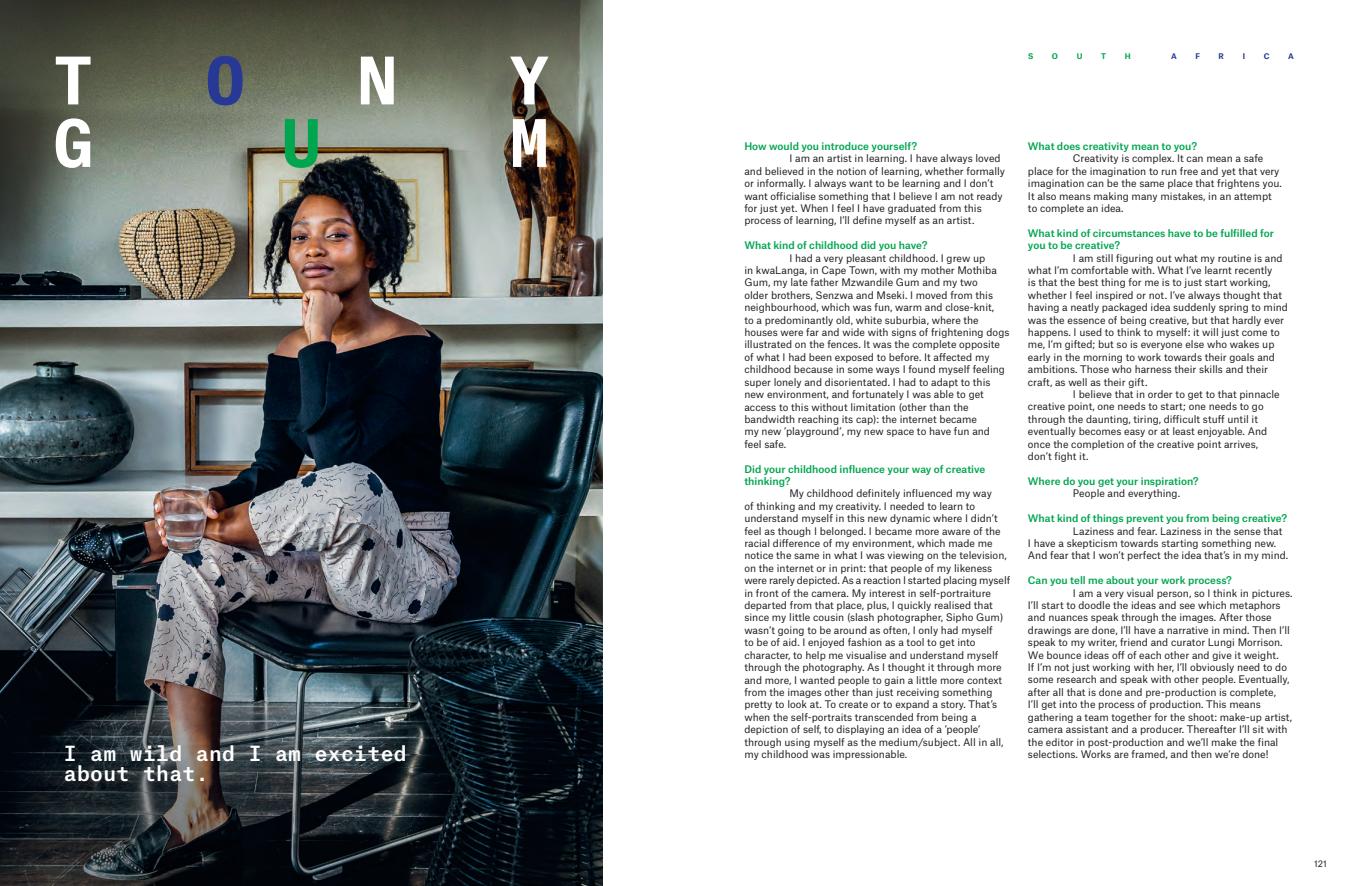
<style>
.page{position:relative;width:1347px;height:886px;background:#fff}
.page>*{position:absolute;margin:0;border:0;box-sizing:border-box;transform-origin:0 0}
.t1{font:700 62.5px "Atlas Typewriter";color:#fff}
.t2{font:700 62.5px "Atlas Typewriter";color:#273895}
.t3{font:700 62.5px "Atlas Typewriter";color:#00a54f}
.t4{font:500 20px "Atlas Typewriter";letter-spacing:.02em;color:#fff}
.t5{font:10px/12.4px "Atlas Grotesk";color:#231f20}
.t6{font:500 10px/12.4px "Atlas Grotesk";color:#00a54f}
.t7{font:8.75px "Atlas Grotesk";color:#231f20}
.t8{font:700 7.5px "Atlas Grotesk";color:#273895}
.t9{font:700 7.5px "Atlas Grotesk";color:#00a54f}
</style>
<div class="page">
<img style="left:0;top:0;width:602px;height:886px">
<p class="t1" style="left:53px;top:30px;width:41px">T</p>
<p class="t2" style="left:205px;top:30px;width:41px">O</p>
<p class="t1" style="left:357px;top:30px;width:41px">N</p>
<p class="t1" style="left:509px;top:30px;width:41px">Y</p>
<p class="t1" style="left:53px;top:92px;width:42px">G</p>
<p class="t3" style="left:281px;top:92px;width:42px">U</p>
<p class="t1" style="left:509px;top:92px;width:41px">M</p>
<p class="t4" style="left:64px;top:737px;width:344px">I am wild and I am excited</p>
<p class="t4" style="left:64px;top:757px;width:146px">about that.</p>
<p class="t9" style="left:1028px;top:50px;width:7px">S</p>
<p class="t9" style="left:1052px;top:50px;width:8px">O</p>
<p class="t9" style="left:1076px;top:50px;width:7px">U</p>
<p class="t9" style="left:1101px;top:50px;width:6px">T</p>
<p class="t9" style="left:1124px;top:50px;width:7px">H</p>
<p class="t8" style="left:1171px;top:50px;width:7px">A</p>
<p class="t8" style="left:1195px;top:50px;width:6px">F</p>
<p class="t8" style="left:1218px;top:50px;width:7px">R</p>
<p class="t8" style="left:1242px;top:50px;width:4px">I</p>
<p class="t8" style="left:1263px;top:50px;width:7px">C</p>
<p class="t8" style="left:1288px;top:50px;width:7px">A</p>
<p class="t6" style="left:744px;top:139px;width:174px">How would you introduce yourself?</p>
<p class="t5" style="left:744px;top:151px;width:262px;text-indent:45px">I am an artist in learning. I have always loved and believed in the notion of learning, whether formally or informally. I always want to be learning and I don’t want officialise something that I believe I am not ready for just yet. When I feel I have graduated from this</p>
<p class="t5" style="left:744px;top:213px;width:232px">process of learning, I’ll define myself as an artist.</p>
<p class="t6" style="left:744px;top:238px;width:185px">What kind of childhood did you have?</p>
<p class="t5" style="left:744px;top:250px;width:254px;text-indent:45px">I had a very pleasant childhood. I grew up<br>in kwaLanga, in Cape Town, with my mother Mothiba<br>Gum, my late father Mzwandile Gum and my two</p>
<p class="t5" style="left:744px;top:288px;width:251px">older brothers, Senzwa and Mseki. I moved from this neighbourhood, which was fun, warm and close-knit,</p>
<p class="t5" style="left:744px;top:312px;width:266px">to a predominantly old, white suburbia, where the houses were far and wide with signs of frightening dogs illustrated on the fences. It was the complete opposite of what I had been exposed to before. It affected my childhood because in some ways I found myself feeling super lonely and disorientated. I had to adapt to this new environment, and fortunately I was able to get</p>
<p class="t5" style="left:744px;top:399px;width:226px">access to this without limitation (other than the</p>
<p class="t5" style="left:744px;top:412px;width:234px">bandwidth reaching its cap): the internet became</p>
<p class="t5" style="left:744px;top:424px;width:247px">my new ’playground’, my new space to have fun and</p>
<p class="t5" style="left:744px;top:437px;width:43px">feel safe.</p>
<p class="t6" style="left:744px;top:461px;width:242px">Did your childhood influence your way of creative</p>
<p class="t6" style="left:744px;top:474px;width:48px">thinking?</p>
<p class="t5" style="left:789px;top:486px;width:204px">My childhood definitely influenced my way</p>
<p class="t5" style="left:744px;top:499px;width:232px">of thinking and my creativity. I needed to learn to</p>
<p class="t5" style="left:744px;top:511px;width:264px">understand myself in this new dynamic where I didn’t feel as though I belonged. I became more aware of the racial difference of my environment, which made me notice the same in what I was viewing on the television, on the internet or in print: that people of my likeness</p>
<p class="t5" style="left:744px;top:573px;width:267px">were rarely depicted. As a reaction I started placing myself</p>
<p class="t5" style="left:744px;top:585px;width:248px">in front of the camera. My interest in self-portraiture</p>
<p class="t5" style="left:744px;top:598px;width:260px">departed from that place, plus, I quickly realised that since my little cousin (slash photographer, Sipho Gum) wasn’t going to be around as often, I only had myself</p>
<p class="t5" style="left:744px;top:635px;width:259px">to be of aid. I enjoyed fashion as a tool to get into character, to help me visualise and understand myself through the photography. As I thought it through more and more, I wanted people to gain a little more context from the images other than just receiving something pretty to look at. To create or to expand a story. That’s</p>
<p class="t5" style="left:744px;top:710px;width:234px">when the self-portraits transcended from being a</p>
<p class="t5" style="left:744px;top:722px;width:261px">depiction of self, to displaying an idea of a ’people’ through using myself as the medium/subject. All in all, my childhood was impressionable.</p>
<p class="t6" style="left:1028px;top:139px;width:171px">What does creativity mean to you?</p>
<p class="t5" style="left:1028px;top:151px;width:255px;text-indent:45px">Creativity is complex. It can mean a safe place for the imagination to run free and yet that very imagination can be the same place that frightens you.<br>It also means making many mistakes, in an attempt to complete an idea.</p>
<p class="t6" style="left:1028px;top:226px;width:247px">What kind of circumstances have to be fulfilled for you to be creative?</p>
<p class="t5" style="left:1028px;top:250px;width:261px;text-indent:45px">I am still figuring out what my routine is and what I’m comfortable with. What I’ve learnt recently<br>is that the best thing for me is to just start working, whether I feel inspired or not. I’ve always thought that having a neatly packaged idea suddenly spring to mind was the essence of being creative, but that hardly ever happens. I used to think to myself: it will just come to me, I’m gifted; but so is everyone else who wakes up early in the morning to work towards their goals and ambitions. Those who harness their skills and their craft, as well as their gift.</p>
<p class="t5" style="left:1028px;top:387px;width:253px;text-indent:45px">I believe that in order to get to that pinnacle creative point, one needs to start; one needs to go through the daunting, tiring, difficult stuff until it</p>
<p class="t5" style="left:1028px;top:424px;width:241px">eventually becomes easy or at least enjoyable. And</p>
<p class="t5" style="left:1028px;top:437px;width:231px">once the completion of the creative point arrives,</p>
<p class="t5" style="left:1028px;top:449px;width:62px">don’t fight it.</p>
<p class="t6" style="left:1028px;top:474px;width:172px">Where do you get your inspiration?</p>
<p class="t5" style="left:1073px;top:486px;width:109px">People and everything.</p>
<p class="t6" style="left:1028px;top:511px;width:261px">What kind of things prevent you from being creative?</p>
<p class="t5" style="left:1073px;top:523px;width:211px">Laziness and fear. Laziness in the sense that</p>
<p class="t5" style="left:1028px;top:536px;width:262px">I have a skepticism towards starting something new.<br>And fear that I won’t perfect the idea that’s in my mind.</p>
<p class="t6" style="left:1028px;top:573px;width:205px">Can you tell me about your work process?</p>
<p class="t5" style="left:1028px;top:585px;width:266px;text-indent:45px">I am a very visual person, so I think in pictures.<br>I’ll start to doodle the ideas and see which metaphors and nuances speak through the images. After those drawings are done, I’ll have a narrative in mind. Then I’ll speak to my writer, friend and curator Lungi Morrison.<br>We bounce ideas off of each other and give it weight.<br>If I’m not just working with her, I’ll obviously need to do some research and speak with other people. Eventually, after all that is done and pre-production is complete,</p>
<p class="t5" style="left:1028px;top:697px;width:265px">I’ll get into the process of production. This means gathering a team together for the shoot: make-up artist, camera assistant and a producer. Thereafter I’ll sit with the editor in post-production and we’ll make the final selections. Works are framed, and then we’re done!</p>
<p class="t7" style="left:1313px;top:856px;width:14px">121</p>
</div>
